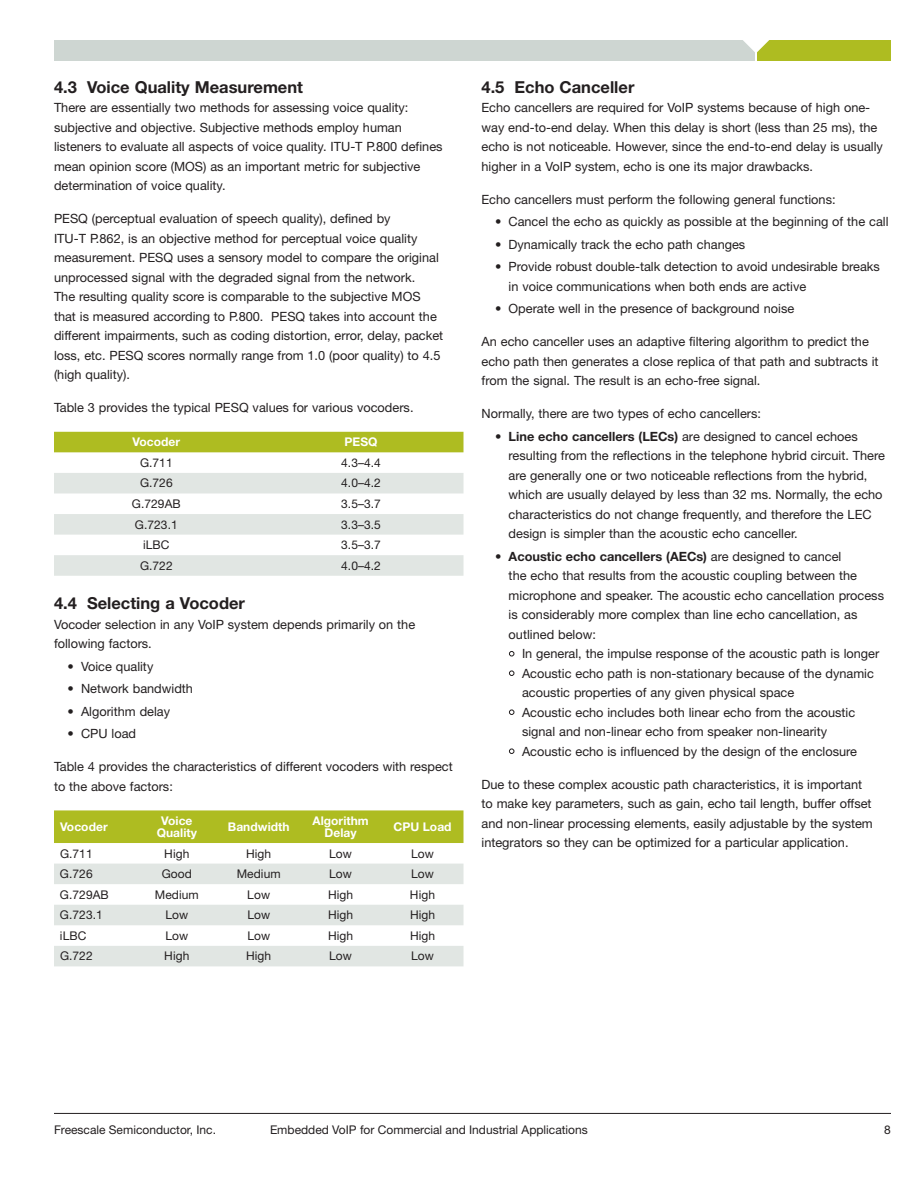
<style>
.page{position:relative;width:918px;height:1188px;background:#fff}
.page>*{position:absolute;margin:0;border:0;box-sizing:border-box;transform-origin:0 0}
.t1{font:700 16.5px "Helvetica Neue LT Pro";color:#231f20}
.t2{font:12.75px/19.5px "Helvetica Neue LT Pro";color:#231f20}
.t3{font:12px "Helvetica Neue LT Pro";letter-spacing:.005em;color:#231f20}
.t4{font:700 12px/12px "Helvetica Neue LT Pro";letter-spacing:.005em;color:#fff;text-align:center}
.s1{font-weight:700}
</style>
<div class="page">
<div style="left:54px;top:40px;width:700px;height:21px;background:#ced6d2"></div>
<div style="left:758px;top:40px;width:133px;height:21px;background:#aebc21"></div>
<svg style="left:743px;top:40px;width:26px;height:13px"></svg>
<hr style="left:54px;top:1113px;width:837px;height:1px;background:#231f20">
<div style="left:54px;top:432px;width:410px;height:20px;background:#aebc21"></div>
<svg style="left:54px;top:473px;width:410px;height:103px"></svg>
<div style="left:54px;top:810px;width:410px;height:33px;background:#aebc21"></div>
<svg style="left:54px;top:864px;width:410px;height:102px"></svg>
<svg style="left:509px;top:651px;width:5px;height:5px"></svg>
<svg style="left:509px;top:671px;width:5px;height:5px"></svg>
<svg style="left:509px;top:710px;width:5px;height:5px"></svg>
<svg style="left:509px;top:749px;width:5px;height:5px"></svg>
<p class="t1" style="left:54px;top:76px;width:251px">4.3 Voice Quality Measurement</p>
<p class="t2" style="left:54px;top:98px;width:390px">There are essentially two methods for assessing voice quality: subjective and objective. Subjective methods employ human listeners to evaluate all aspects of voice quality. ITU-T P.800 defines mean opinion score (MOS) as an important metric for subjective determination of voice quality.</p>
<p class="t2" style="left:54px;top:209px;width:391px">PESQ (perceptual evaluation of speech quality), defined by<br>ITU-T P.862, is an objective method for perceptual voice quality measurement. PESQ uses a sensory model to compare the original unprocessed signal with the degraded signal from the network.<br>The resulting quality score is comparable to the subjective MOS that is measured according to P.800. PESQ takes into account the different impairments, such as coding distortion, error, delay, packet loss, etc. PESQ scores normally range from 1.0 (poor quality) to 4.5 (high quality).</p>
<p class="t2" style="left:54px;top:398px;width:361px">Table 3 provides the typical PESQ values for various vocoders.</p>
<p class="t4" style="left:133px;top:436px;width:49px">Vocoder</p>
<p class="t4" style="left:345px;top:436px;width:35px">PESQ</p>
<p class="t3" style="left:140px;top:455px;width:34px">G.711</p>
<p class="t3" style="left:341px;top:455px;width:41px">4.3–4.4</p>
<p class="t3" style="left:140px;top:476px;width:34px">G.726</p>
<p class="t3" style="left:341px;top:476px;width:41px">4.0–4.2</p>
<p class="t3" style="left:132px;top:496px;width:50px">G.729AB</p>
<p class="t3" style="left:341px;top:496px;width:41px">3.5–3.7</p>
<p class="t3" style="left:135px;top:517px;width:44px">G.723.1</p>
<p class="t3" style="left:341px;top:517px;width:41px">3.3–3.5</p>
<p class="t3" style="left:143px;top:538px;width:28px">iLBC</p>
<p class="t3" style="left:341px;top:538px;width:41px">3.5–3.7</p>
<p class="t3" style="left:140px;top:558px;width:34px">G.722</p>
<p class="t3" style="left:341px;top:558px;width:41px">4.0–4.2</p>
<p class="t1" style="left:54px;top:593px;width:193px">4.4 Selecting a Vocoder</p>
<p class="t2" style="left:54px;top:614px;width:363px">Vocoder selection in any VoIP system depends primarily on the following factors.</p>
<p class="t2" style="left:68px;top:656px;width:87px">• Voice quality</p>
<p class="t2" style="left:68px;top:679px;width:127px">• Network bandwidth</p>
<p class="t2" style="left:68px;top:701px;width:104px">• Algorithm delay</p>
<p class="t2" style="left:68px;top:724px;width:70px">• CPU load</p>
<p class="t2" style="left:54px;top:757px;width:400px">Table 4 provides the characteristics of different vocoders with respect to the above factors:</p>
<p class="t4" style="left:60px;top:820px;width:49px">Vocoder</p>
<p class="t4" style="left:157px;top:814px;width:42px">Voice<br>Quality</p>
<p class="t4" style="left:228px;top:820px;width:63px">Bandwidth</p>
<p class="t4" style="left:312px;top:814px;width:58px">Algorithm<br>Delay</p>
<p class="t4" style="left:393px;top:820px;width:60px">CPU Load</p>
<p class="t3" style="left:60px;top:846px;width:34px">G.711</p>
<p class="t3" style="left:164px;top:846px;width:27px">High</p>
<p class="t3" style="left:246px;top:846px;width:27px">High</p>
<p class="t3" style="left:329px;top:846px;width:24px">Low</p>
<p class="t3" style="left:411px;top:846px;width:24px">Low</p>
<p class="t3" style="left:60px;top:866px;width:34px">G.726</p>
<p class="t3" style="left:162px;top:866px;width:32px">Good</p>
<p class="t3" style="left:237px;top:866px;width:45px">Medium</p>
<p class="t3" style="left:329px;top:866px;width:24px">Low</p>
<p class="t3" style="left:411px;top:866px;width:24px">Low</p>
<p class="t3" style="left:60px;top:887px;width:50px">G.729AB</p>
<p class="t3" style="left:155px;top:887px;width:45px">Medium</p>
<p class="t3" style="left:247px;top:887px;width:24px">Low</p>
<p class="t3" style="left:328px;top:887px;width:27px">High</p>
<p class="t3" style="left:410px;top:887px;width:27px">High</p>
<p class="t3" style="left:60px;top:908px;width:44px">G.723.1</p>
<p class="t3" style="left:165px;top:908px;width:24px">Low</p>
<p class="t3" style="left:247px;top:908px;width:24px">Low</p>
<p class="t3" style="left:328px;top:908px;width:27px">High</p>
<p class="t3" style="left:410px;top:908px;width:27px">High</p>
<p class="t3" style="left:60px;top:928px;width:28px">iLBC</p>
<p class="t3" style="left:165px;top:928px;width:24px">Low</p>
<p class="t3" style="left:247px;top:928px;width:24px">Low</p>
<p class="t3" style="left:328px;top:928px;width:27px">High</p>
<p class="t3" style="left:410px;top:928px;width:27px">High</p>
<p class="t3" style="left:60px;top:949px;width:34px">G.722</p>
<p class="t3" style="left:164px;top:949px;width:27px">High</p>
<p class="t3" style="left:246px;top:949px;width:27px">High</p>
<p class="t3" style="left:329px;top:949px;width:24px">Low</p>
<p class="t3" style="left:411px;top:949px;width:24px">Low</p>
<p class="t1" style="left:482px;top:76px;width:154px">4.5 Echo Canceller</p>
<p class="t2" style="left:482px;top:98px;width:403px">Echo cancellers are required for VoIP systems because of high one&shy;way end-to-end delay. When this delay is short (less than 25 ms), the echo is not noticeable. However, since the end-to-end delay is usually higher in a VoIP system, echo is one its major drawbacks.</p>
<p class="t2" style="left:482px;top:189px;width:356px">Echo cancellers must perform the following general functions:</p>
<p class="t2" style="left:495px;top:212px;width:395px">• Cancel the echo as quickly as possible at the beginning of the call</p>
<p class="t2" style="left:495px;top:234px;width:252px">• Dynamically track the echo path changes</p>
<p class="t2" style="left:509px;top:257px;width:373px;text-indent:-14px">• Provide robust double-talk detection to avoid undesirable breaks in voice communications when both ends are active</p>
<p class="t2" style="left:495px;top:299px;width:301px">• Operate well in the presence of background noise</p>
<p class="t2" style="left:482px;top:332px;width:399px">An echo canceller uses an adaptive filtering algorithm to predict the echo path then generates a close replica of that path and subtracts it from the signal. The result is an echo-free signal.</p>
<p class="t2" style="left:482px;top:404px;width:281px">Normally, there are two types of echo cancellers:</p>
<p class="t2" style="left:509px;top:426px;width:378px;text-indent:-14px">• <span class="s1">Line echo cancellers (LECs)</span> are designed to cancel echoes resulting from the reflections in the telephone hybrid circuit. There are generally one or two noticeable reflections from the hybrid, which are usually delayed by less than 32 ms. Normally, the echo characteristics do not change frequently, and therefore the LEC design is simpler than the acoustic echo canceller.</p>
<p class="t2" style="left:509px;top:546px;width:377px;text-indent:-14px">• <span class="s1">Acoustic echo cancellers (AECs)</span> are designed to cancel<br>the echo that results from the acoustic coupling between the microphone and speaker. The acoustic echo cancellation process is considerably more complex than line echo cancellation, as outlined below:</p>
<p class="t2" style="left:522px;top:644px;width:359px">In general, the impulse response of the acoustic path is longer Acoustic echo path is non-stationary because of the dynamic acoustic properties of any given physical space<br>Acoustic echo includes both linear echo from the acoustic signal and non-linear echo from speaker non-linearity Acoustic echo is influenced by the design of the enclosure</p>
<p class="t2" style="left:482px;top:774px;width:393px">Due to these complex acoustic path characteristics, it is important to make key parameters, such as gain, echo tail length, buffer offset and non-linear processing elements, easily adjustable by the system integrators so they can be optimized for a particular application.</p>
<p class="t3" style="left:54px;top:1122px;width:164px">Freescale Semiconductor, Inc.</p>
<p class="t3" style="left:270px;top:1122px;width:319px">Embedded VoIP for Commercial and Industrial Applications</p>
<p class="t3" style="left:884px;top:1122px;width:8px">8</p>
</div>
